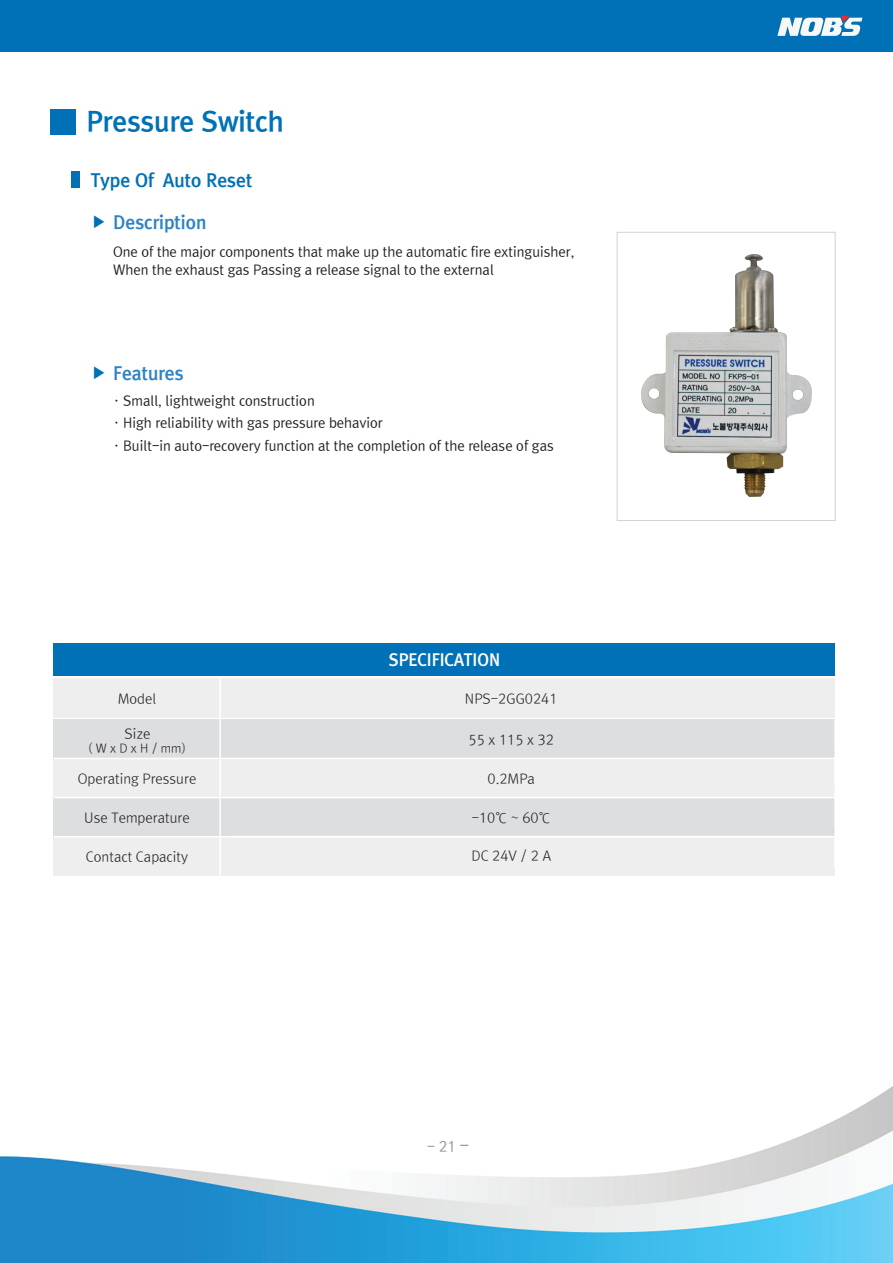
<style>
.page{position:relative;width:893px;height:1263px;background:#fff}
.page>*{position:absolute;margin:0;border:0;box-sizing:border-box;transform-origin:0 0}
.t1{font:27px "Rix Go EB";color:#0071b6}
.t2{font:18px "Rix Go EB";color:#2c83c5}
.t3{font:18px "Rix Go EB";color:#0071b6}
.t4{font:16.5px "Rix Go EB";color:#fff}
.t5{font:14.4px "Rix Go M";color:#95979a}
.t6{font:13.5px/22.5px "Rix Go M";color:#231f20}
.t7{font:13.5px "Rix Go L";color:#231f20}
.t8{font:12px "Rix Go L";color:#231f20}
.s1{font-family:"Adobe Myungjo Std";font-weight:500;font-size:16.35px;color:#0071b6}
.s2{font-size:17.25px}
</style>
<div class="page">
<div style="left:0;top:0;width:893px;height:52px;background:#0071b6"></div>
<svg style="left:777px;top:16px;width:85px;height:20px"></svg>
<img style="left:0;top:1086px;width:893px;height:177px">
<div style="left:50px;top:109px;width:25px;height:25px;background:#0071b6"></div>
<div style="left:71px;top:171px;width:9px;height:17px;background:#0071b6"></div>
<div style="left:54px;top:719px;width:781px;height:39px;background:#dddee0"></div>
<div style="left:54px;top:758px;width:781px;height:39px;background:#eeeeef"></div>
<div style="left:54px;top:836px;width:781px;height:39px;background:#eeeeef"></div>
<div style="left:54px;top:797px;width:781px;height:40px;background:#dddee0"></div>
<hr style="left:834px;top:714px;width:2px;height:38px;background:#fff">
<hr style="left:834px;top:753px;width:2px;height:38px;background:#fff">
<hr style="left:54px;top:797px;width:781px;height:1px;background:#fff">
<hr style="left:834px;top:792px;width:2px;height:38px;background:#fff">
<hr style="left:54px;top:836px;width:781px;height:1px;background:#fff">
<hr style="left:834px;top:831px;width:2px;height:38px;background:#fff">
<div style="left:54px;top:678px;width:781px;height:39px;background:#eeeeef"></div>
<hr style="left:219px;top:677px;width:2px;height:198px;background:#fff">
<hr style="left:54px;top:758px;width:781px;height:1px;background:#fff">
<div style="left:617px;top:232px;width:218px;height:289px;border:1px solid #d1d2d4"></div>
<img style="left:641px;top:254px;width:170px;height:242px">
<div style="left:54px;top:643px;width:781px;height:33px;background:#0071b6"></div>
<h1 class="t1" style="left:87px;top:105px;width:199px">Pressure Switch</h1>
<h2 class="t3" style="left:91px;top:170px;width:163px">Type Of Auto Reset</h2>
<h2 class="t2" style="left:91px;top:211px;width:117px"><span class="s1">▶</span> Description</h2>
<p class="t6" style="left:113px;top:242px;width:463px;line-height:18px">One of the major components that make up the automatic fire extinguisher,<br>When the exhaust gas Passing a release signal to the external</p>
<h2 class="t2" style="left:91px;top:363px;width:94px"><span class="s1">▶</span> Features</h2>
<p class="t6" style="left:113px;top:389px;width:442px">· Small, lightweight construction<br>· High reliability with gas pressure behavior<br>· Built-in auto-recovery function at the completion of the release of gas</p>
<p class="t7" style="left:118px;top:690px;width:40px">Model</p>
<p class="t7" style="left:125px;top:725px;width:27px">Size</p>
<p class="t8" style="left:89px;top:741px;width:98px">( W x D x H / mm)</p>
<p class="t7" style="left:78px;top:770px;width:120px">Operating Pressure</p>
<p class="t7" style="left:84px;top:809px;width:107px">Use Temperature</p>
<p class="t7" style="left:86px;top:848px;width:104px">Contact Capacity</p>
<p class="t4" style="left:389px;top:649px;width:113px">SPECIFICATION</p>
<p class="t7" style="left:465px;top:690px;width:94px">NPS-2GG0241</p>
<p class="t7" style="left:469px;top:731px;width:87px">55 x 115 x 32</p>
<p class="t7" style="left:488px;top:770px;width:49px">0.2MPa</p>
<p class="t7" style="left:472px;top:809px;width:81px">-10℃ ~ 60℃</p>
<p class="t7" style="left:471px;top:847px;width:81px">DC 24V / 2 A</p>
<p class="t5" style="left:427px;top:1139px;width:44px">- 21 <span class="s2">-</span></p>
</div>
